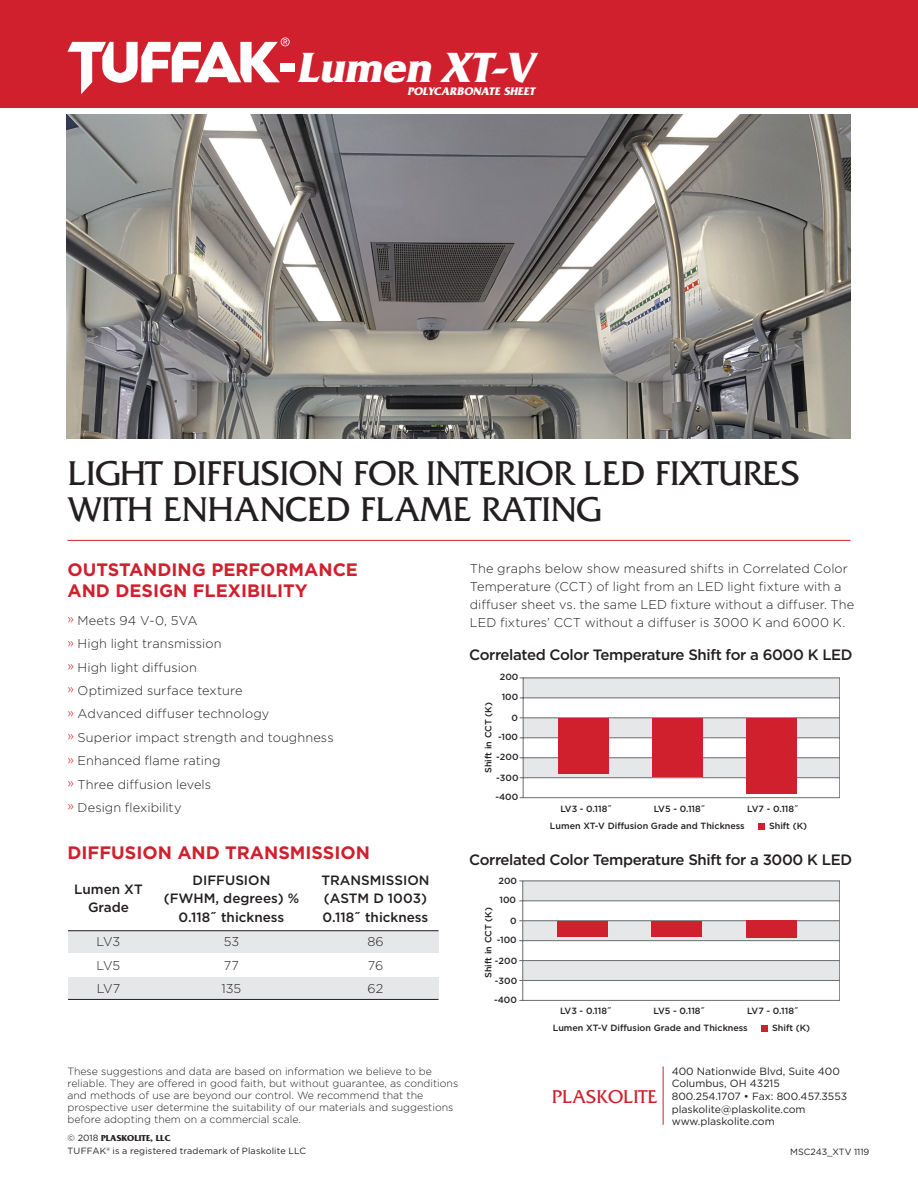
<style>
.page{position:relative;width:918px;height:1188px;background:#fff}
.page>*{position:absolute;margin:0;border:0;box-sizing:border-box;transform-origin:0 0}
.t1{font:italic 700 44.25px "Friz Quadrata";color:#fff}
.t2{font:36px/36px "Friz Quadrata";color:#231f20}
.t3{font:19.5px "Friz Quadrata";color:#d0202e}
.t4{font:700 18px/21px "Gotham";color:#d0202e}
.t5{font:500 15px "Gotham";letter-spacing:-.025em;color:#231f20}
.t6{font:500 13.5px "Gotham";color:#231f20}
.t7{font:300 12.75px/23.4px "Gotham";letter-spacing:.005em;color:#231f20}
.t8{font:italic 700 11.55px "Friz Quadrata";color:#fff}
.t9{font:300 10.5px/12px "Gotham";color:#231f20}
.t10{font:10.5px/12.6px "Gotham";color:#231f20}
.t11{font:500 9px/19.6px "Gotham";color:#231f20;text-align:right}
.t12{font:9px "Gotham";letter-spacing:.015em;color:#231f20}
.t13{font:700 9px "Friz Quadrata";color:#231f20}
.t14{font:9px "Gotham";letter-spacing:-.005em;color:#231f20}
.s1{color:#d0202e}
.s2{font-family:"Gotham";font-weight:400}
</style>
<div class="page">
<div style="left:0;top:0;width:918px;height:108px;background:#d0202e"></div>
<hr style="left:68px;top:540px;width:782px;height:1px;background:#d0202e">
<svg style="left:68px;top:38px;width:222px;height:56px"></svg>
<div style="left:280px;top:64px;width:14px;height:8px;background:#fff"></div>
<hr style="left:663px;top:1066px;width:1px;height:59px;background:#d0202e">
<img style="left:67px;top:114px;width:783px;height:324px">
<div style="left:68px;top:930px;width:370px;height:23px;background:#e6e7e9"></div>
<div style="left:68px;top:977px;width:370px;height:22px;background:#e6e7e9"></div>
<hr style="left:68px;top:930px;width:370px;height:1px;background:#231f20">
<hr style="left:68px;top:999px;width:370px;height:1px;background:#231f20">
<svg style="left:519px;top:677px;width:321px;height:121px"></svg>
<hr style="left:520px;top:718px;width:320px;height:1px;background:#6c6d70">
<div style="left:558px;top:718px;width:50px;height:56px;background:#d0202e"></div>
<div style="left:652px;top:718px;width:50px;height:59px;background:#d0202e"></div>
<div style="left:746px;top:718px;width:50px;height:76px;background:#d0202e"></div>
<div style="left:758px;top:823px;width:7px;height:7px;background:#d0202e"></div>
<svg style="left:519px;top:880px;width:321px;height:121px"></svg>
<hr style="left:519px;top:920px;width:321px;height:1px;background:#6c6d70">
<div style="left:557px;top:921px;width:51px;height:15px;background:#d0202e"></div>
<div style="left:652px;top:921px;width:50px;height:15px;background:#d0202e"></div>
<div style="left:746px;top:921px;width:50px;height:17px;background:#d0202e"></div>
<div style="left:761px;top:1025px;width:7px;height:7px;background:#d0202e"></div>
<h1 class="t1" style="left:297px;top:44px;width:205px">Lumen XT</h1>
<p class="t8" style="left:407px;top:84px;width:46px">POLYCA</p>
<p class="t8" style="left:450px;top:84px;width:49px">RBONAT</p>
<h1 class="t1" style="left:488px;top:44px;width:55px">-V</h1>
<p class="t8" style="left:495px;top:84px;width:44px">E SHEET</p>
<h2 class="t2" style="left:68px;top:455px;width:734px">LIGHT DIFFUSION FOR INTERIOR LED FIXTURES<br>WITH ENHANCED FLAME RATING</h2>
<h3 class="t4" style="left:68px;top:559px;width:292px">OUTSTANDING PERFORMANCE<br>AND DESIGN FLEXIBILITY</h3>
<p class="t7" style="left:68px;top:608px;width:268px"><span class="s1">»</span> Meets 94 V-0, 5VA<br><span class="s1">»</span> High light transmission<br><span class="s1">»</span> High light diffusion<br><span class="s1">»</span> Optimized surface texture<br><span class="s1">»</span> Advanced diffuser technology<br><span class="s1">»</span> Superior impact strength and toughness <span class="s1">»</span> Enhanced flame rating<br><span class="s1">»</span> Three diffusion levels<br><span class="s1">»</span> Design flexibility</p>
<h3 class="t4" style="left:68px;top:842px;width:304px">DIFFUSION AND TRANSMISSION</h3>
<p class="t6" style="left:74px;top:880px;width:70px">Lumen XT</p>
<p class="t6" style="left:88px;top:899px;width:42px">Grade</p>
<p class="t6" style="left:193px;top:871px;width:79px">DIFFUSION</p>
<p class="t6" style="left:321px;top:871px;width:109px">TRANSMISSION</p>
<p class="t6" style="left:164px;top:890px;width:137px">(FWHM, degrees) %</p>
<p class="t6" style="left:324px;top:890px;width:105px">(ASTM D 1003)</p>
<p class="t6" style="left:179px;top:908px;width:107px">0.118˝ thickness</p>
<p class="t6" style="left:323px;top:908px;width:107px">0.118˝ thickness</p>
<p class="t7" style="left:97px;top:930px;width:25px">LV3</p>
<p class="t7" style="left:224px;top:930px;width:17px">53</p>
<p class="t7" style="left:367px;top:930px;width:18px">86</p>
<p class="t7" style="left:97px;top:953px;width:25px">LV5</p>
<p class="t7" style="left:224px;top:953px;width:16px">77</p>
<p class="t7" style="left:368px;top:953px;width:17px">76</p>
<p class="t7" style="left:97px;top:976px;width:25px">LV7</p>
<p class="t7" style="left:222px;top:976px;width:21px">135</p>
<p class="t7" style="left:368px;top:976px;width:17px">62</p>
<p class="t7" style="left:470px;top:559px;width:386px;line-height:18px">The graphs below show measured shifts in Correlated Color Temperature (CCT) of light from an LED light fixture with a diffuser sheet vs. the same LED fixture without a diffuser. The LED fixtures’ CCT without a diffuser is 3000 K and 6000 K.</p>
<p class="t5" style="left:469px;top:645px;width:385px">Correlated Color Temperature Shift for a 6000 K LED</p>
<p class="t11" style="left:500px;top:667px;width:20px">200</p>
<p class="t11" style="left:502px;top:687px;width:18px">100</p>
<p class="t11" style="left:498px;top:708px;width:22px">0 -100</p>
<p class="t11" style="left:496px;top:747px;width:24px">-200</p>
<p class="t11" style="left:478px;top:773px;width:72px;rotate:-90deg">Shift in CCT (K)</p>
<p class="t11" style="left:495px;top:768px;width:25px;line-height:19.2px;text-align:left">-300 -400</p>
<p class="t11" style="left:560px;top:798px;width:53px">LV3 - 0.118˝</p>
<p class="t11" style="left:654px;top:798px;width:53px">LV5 - 0.118˝</p>
<p class="t11" style="left:747px;top:798px;width:53px">LV7 - 0.118˝</p>
<p class="t11" style="left:550px;top:815px;width:196px">Lumen XT-V Di-usion Grade and Thickness</p>
<p class="t11" style="left:769px;top:816px;width:40px">Shift (K)</p>
<p class="t5" style="left:469px;top:849px;width:384px">Correlated Color Temperature Shift for a 3000 K LED</p>
<p class="t11" style="left:499px;top:871px;width:20px">200</p>
<p class="t11" style="left:499px;top:890px;width:18px">100</p>
<p class="t11" style="left:497px;top:911px;width:22px">0 -100</p>
<p class="t11" style="left:495px;top:950px;width:24px">-200</p>
<p class="t11" style="left:478px;top:978px;width:72px;rotate:-90deg">Shift in CCT (K)</p>
<p class="t11" style="left:494px;top:971px;width:25px;line-height:19.2px;text-align:left">-300 -400</p>
<p class="t11" style="left:560px;top:1001px;width:53px">LV3 - 0.118˝</p>
<p class="t11" style="left:654px;top:1001px;width:53px">LV5 - 0.118˝</p>
<p class="t11" style="left:747px;top:1001px;width:53px">LV7 - 0.118˝</p>
<p class="t11" style="left:553px;top:1018px;width:197px">Lumen XT-V Di-usion Grade and Thickness</p>
<p class="t11" style="left:772px;top:1018px;width:40px">Shift (K)</p>
<p class="t9" style="left:68px;top:1065px;width:392px">These suggestions and data are based on information we believe to be reliable. They are offered in good faith, but without guarantee, as conditions and methods of use are beyond our control. We recommend that the prospective user determine the suitability of our materials and suggestions before adopting them on a commercial scale.</p>
<p class="t13" style="left:68px;top:1133px;width:105px"><span class="s2">© 2018</span> PLASKOLITE, LLC</p>
<p class="t12" style="left:68px;top:1145px;width:240px">TUFFAK® is a registered trademark of Plaskolite LLC</p>
<h3 class="t3" style="left:552px;top:1086px;width:107px">PLASKOLITE</h3>
<p class="t10" style="left:672px;top:1065px;width:177px">400 Nationwide Blvd, Suite 400<br>Columbus, OH 43215<br>800.254.1707 • Fax: 800.457.3553 plaskolite@plaskolite.com www.plaskolite.com</p>
<p class="t14" style="left:790px;top:1146px;width:81px">MSC243_XTV 1119</p>
</div>
